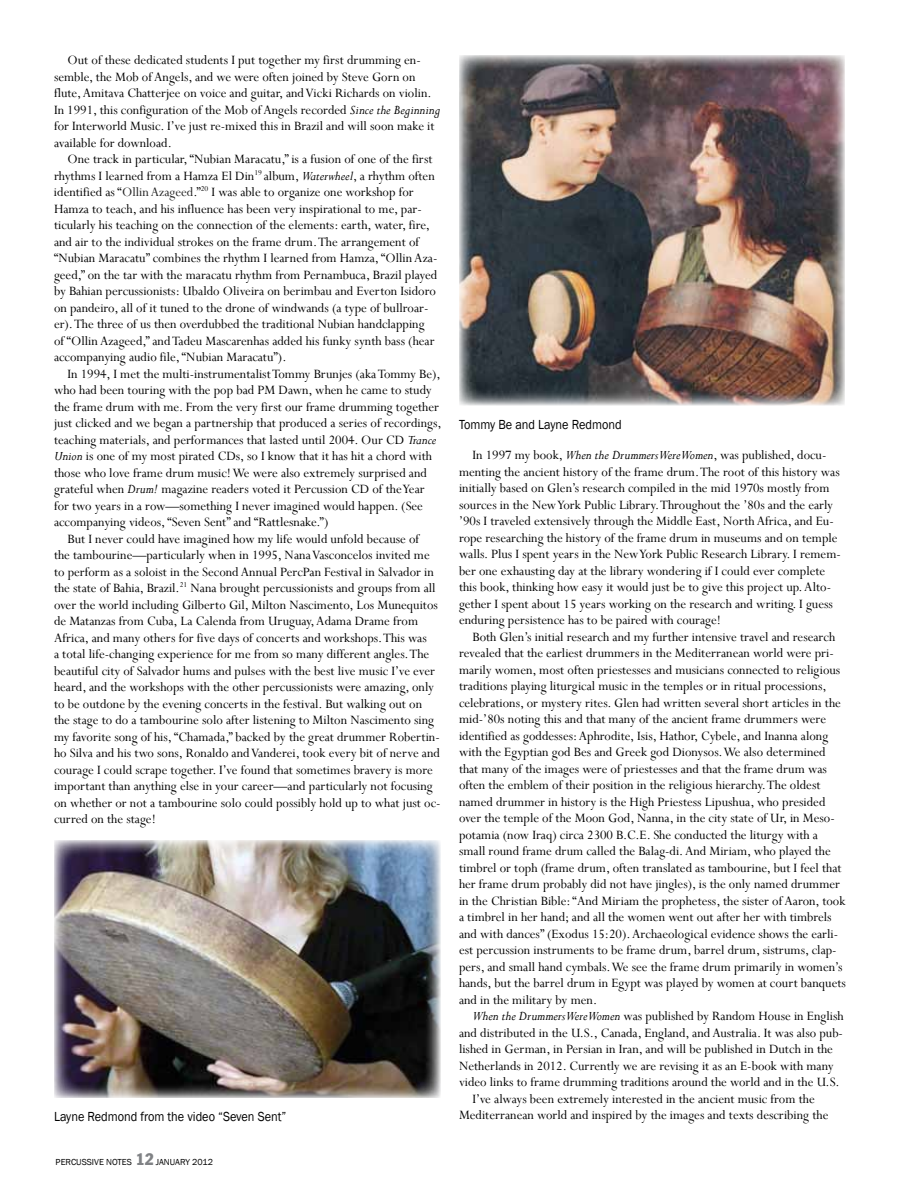
<style>
.page{position:relative;width:918px;height:1188px;background:#fff}
.page>*{position:absolute;margin:0;border:0;box-sizing:border-box;transform-origin:0 0}
.t1{font:14.25px/16.5px "Perpetua";color:#000}
.t2{font:13.5px "Franklin Gothic";color:#000;scale:.91 1}
.t3{font:9px "Franklin Gothic";color:#000}
.s1{font-style:italic}
.s2{color:#1f1f1f}
.s3{font-stretch:condensed;font-size:16.5px;color:#808285}
</style>
<div class="page">
<img style="left:54px;top:840px;width:387px;height:258px">
<img style="left:459px;top:55px;width:386px;height:350px">
<p class="t1" style="left:54px;top:51px;width:388px;text-indent:14px">Out of these dedicated students I put together my first drumming en&shy;semble, the Mob of Angels, and we were often joined by Steve Gorn on flute, Amitava Chatterjee on voice and guitar, and Vicki Richards on violin.<br>In 1991, this configuration of the Mob of Angels recorded <span class="s1">Since the Beginning </span>for Interworld Music. I’ve just re-mixed this in Brazil and will soon make it available for download.</p>
<p class="t1" style="left:54px;top:150px;width:385px;text-indent:14px">One track in particular, “Nubian Maracatu,” is a fusion of one of the first rhythms I learned from a Hamza El Din<sup>19</sup> album, <span class="s1">Waterwheel</span>, a rhythm often identified as “<span class="s2">Ollin Azageed</span>.”<sup>20</sup> I was able to organize one workshop for Hamza to teach, and his influence has been very inspirational to me, par&shy;ticularly his teaching on the connection of the elements: earth, water, fire, and air to the individual strokes on the frame drum. The arrangement of “Nubian Maracatu” combines the rhythm I learned from Hamza, “Ollin Aza&shy;geed,” on the tar with the maracatu rhythm from Pernambuca, Brazil played by Bahian percussionists: Ubaldo Oliveira on berimbau and Everton Isidoro on pandeiro, all of it tuned to the drone of windwands (a type of bullroar&shy;er). The three of us then overdubbed the traditional Nubian handclapping of “Ollin Azageed,” and Tadeu Mascarenhas added his funky synth bass (hear accompanying audio file, “Nubian Maracatu”).</p>
<p class="t1" style="left:68px;top:365px;width:375px">In 1994, I met the multi-instrumentalist Tommy Brunjes (aka Tommy Be),</p>
<p class="t1" style="left:54px;top:381px;width:379px">who had been touring with the pop bad PM Dawn, when he came to study</p>
<p class="t1" style="left:54px;top:398px;width:386px">the frame drum with me. From the very first our frame drumming together</p>
<p class="t1" style="left:54px;top:414px;width:389px">just clicked and we began a partnership that produced a series of recordings,</p>
<p class="t1" style="left:54px;top:431px;width:384px">teaching materials, and performances that lasted until 2004. Our CD <span class="s1">Trance</span></p>
<p class="t1" style="left:54px;top:447px;width:380px"><span class="s1">Union</span> is one of my most pirated CDs, so I know that it has hit a chord with</p>
<p class="t1" style="left:54px;top:464px;width:375px">those who love frame drum music! We were also extremely surprised and</p>
<p class="t1" style="left:54px;top:480px;width:372px">grateful when <span class="s1">Drum!</span> magazine readers voted it Percussion CD of the Year</p>
<p class="t1" style="left:54px;top:497px;width:371px">for two years in a row—something I never imagined would happen. (See</p>
<p class="t1" style="left:54px;top:513px;width:276px">accompanying videos, “Seven Sent” and “Rattlesnake.”)</p>
<p class="t1" style="left:68px;top:530px;width:353px">But I never could have imagined how my life would unfold because of</p>
<p class="t1" style="left:54px;top:546px;width:377px">the tambourine—particularly when in 1995, Nana Vasconcelos invited me</p>
<p class="t1" style="left:54px;top:563px;width:381px">to perform as a soloist in the Second Annual PercPan Festival in Salvador in</p>
<p class="t1" style="left:54px;top:579px;width:383px">the state of Bahia, Brazil.<sup>21</sup> Nana brought percussionists and groups from all</p>
<p class="t1" style="left:54px;top:596px;width:385px">over the world including Gilberto Gil, Milton Nascimento, Los Munequitos</p>
<p class="t1" style="left:54px;top:612px;width:366px">de Matanzas from Cuba, La Calenda from Uruguay, Adama Drame from</p>
<p class="t1" style="left:54px;top:629px;width:374px">Africa, and many others for five days of concerts and workshops. This was</p>
<p class="t1" style="left:54px;top:645px;width:377px">a total life-changing experience for me from so many different angles. The</p>
<p class="t1" style="left:54px;top:662px;width:383px">beautiful city of Salvador hums and pulses with the best live music I’ve ever</p>
<p class="t1" style="left:54px;top:678px;width:382px">heard, and the workshops with the other percussionists were amazing, only</p>
<p class="t1" style="left:54px;top:695px;width:370px">to be outdone by the evening concerts in the festival. But walking out on</p>
<p class="t1" style="left:54px;top:711px;width:382px">the stage to do a tambourine solo after listening to Milton Nascimento sing</p>
<p class="t1" style="left:54px;top:728px;width:387px">my favorite song of his, “Chamada,” backed by the great drummer Robertin-</p>
<p class="t1" style="left:54px;top:744px;width:388px">ho Silva and his two sons, Ronaldo and Vanderei, took every bit of nerve and</p>
<p class="t1" style="left:54px;top:761px;width:380px">courage I could scrape together. I’ve found that sometimes bravery is more</p>
<p class="t1" style="left:54px;top:777px;width:380px">important than anything else in your career—and particularly not focusing</p>
<p class="t1" style="left:54px;top:794px;width:388px">on whether or not a tambourine solo could possibly hold up to what just oc-</p>
<p class="t1" style="left:54px;top:810px;width:103px">curred on the stage!</p>
<p class="t2" style="left:459px;top:417px;width:180px">Tommy Be and Layne Redmond</p>
<p class="t1" style="left:459px;top:447px;width:383px;text-indent:14px">In 1997 my book, <span class="s1">When the Drummers Were Women</span>, was published, docu&shy;menting the ancient history of the frame drum. The root of this history was initially based on Glen’s research compiled in the mid 1970s mostly from sources in the New York Public Library. Throughout the ’80s and the early ’90s I traveled extensively through the Middle East, North Africa, and Eu&shy;rope researching the history of the frame drum in museums and on temple walls. Plus I spent years in the New York Public Research Library. I remem&shy;ber one exhausting day at the library wondering if I could ever complete this book, thinking how easy it would just be to give this project up. Alto&shy;gether I spent about 15 years working on the research and writing. I guess enduring persistence has to be paired with courage!</p>
<p class="t1" style="left:459px;top:628px;width:388px;text-indent:14px">Both Glen’s initial research and my further intensive travel and research revealed that the earliest drummers in the Mediterranean world were pri&shy;marily women, most often priestesses and musicians connected to religious traditions playing liturgical music in the temples or in ritual processions, celebrations, or mystery rites. Glen had written several short articles in the mid-’80s noting this and that many of the ancient frame drummers were identified as goddesses: Aphrodite, Isis, Hathor, Cybele, and Inanna along with the Egyptian god Bes and Greek god Dionysos. We also determined that many of the images were of priestesses and that the frame drum was often the emblem of their position in the religious hierarchy. The oldest named drummer in history is the High Priestess Lipushua, who presided over the temple of the Moon God, Nanna, in the city state of Ur, in Meso&shy;potamia (now Iraq) circa 2300 B.C.E. She conducted the liturgy with a small round frame drum called the Balag-di. And Miriam, who played the timbrel or toph (frame drum, often translated as tambourine, but I feel that her frame drum probably did not have jingles), is the only named drummer in the Christian Bible: “And Miriam the prophetess, the sister of Aaron, took a timbrel in her hand; and all the women went out after her with timbrels and with dances” (Exodus 15:20). Archaeological evidence shows the earli&shy;est percussion instruments to be frame drum, barrel drum, sistrums, clap&shy;pers, and small hand cymbals. We see the frame drum primarily in women’s hands, but the barrel drum in Egypt was played by women at court banquets and in the military by men.</p>
<p class="t1" style="left:473px;top:1008px;width:373px"><span class="s1">When the Drummers Were Women</span> was published by Random House in English</p>
<p class="t1" style="left:459px;top:1024px;width:386px">and distributed in the U.S., Canada, England, and Australia. It was also pub-</p>
<p class="t1" style="left:459px;top:1041px;width:376px">lished in German, in Persian in Iran, and will be published in Dutch in the</p>
<p class="t1" style="left:459px;top:1057px;width:376px">Netherlands in 2012. Currently we are revising it as an E-book with many</p>
<p class="t1" style="left:459px;top:1074px;width:382px">video links to frame drumming traditions around the world and in the U.S.</p>
<p class="t1" style="left:473px;top:1090px;width:344px">I’ve always been extremely interested in the ancient music from the</p>
<p class="t2" style="left:54px;top:1108px;width:257px">Layne Redmond from the video “Seven Sent”</p>
<p class="t1" style="left:459px;top:1107px;width:371px">Mediterranean world and inspired by the images and texts describing the</p>
<p class="t3" style="left:56px;top:1156px;width:159px">percussive notes <span class="s3">12</span> JANUARY 2012</p>
</div>
